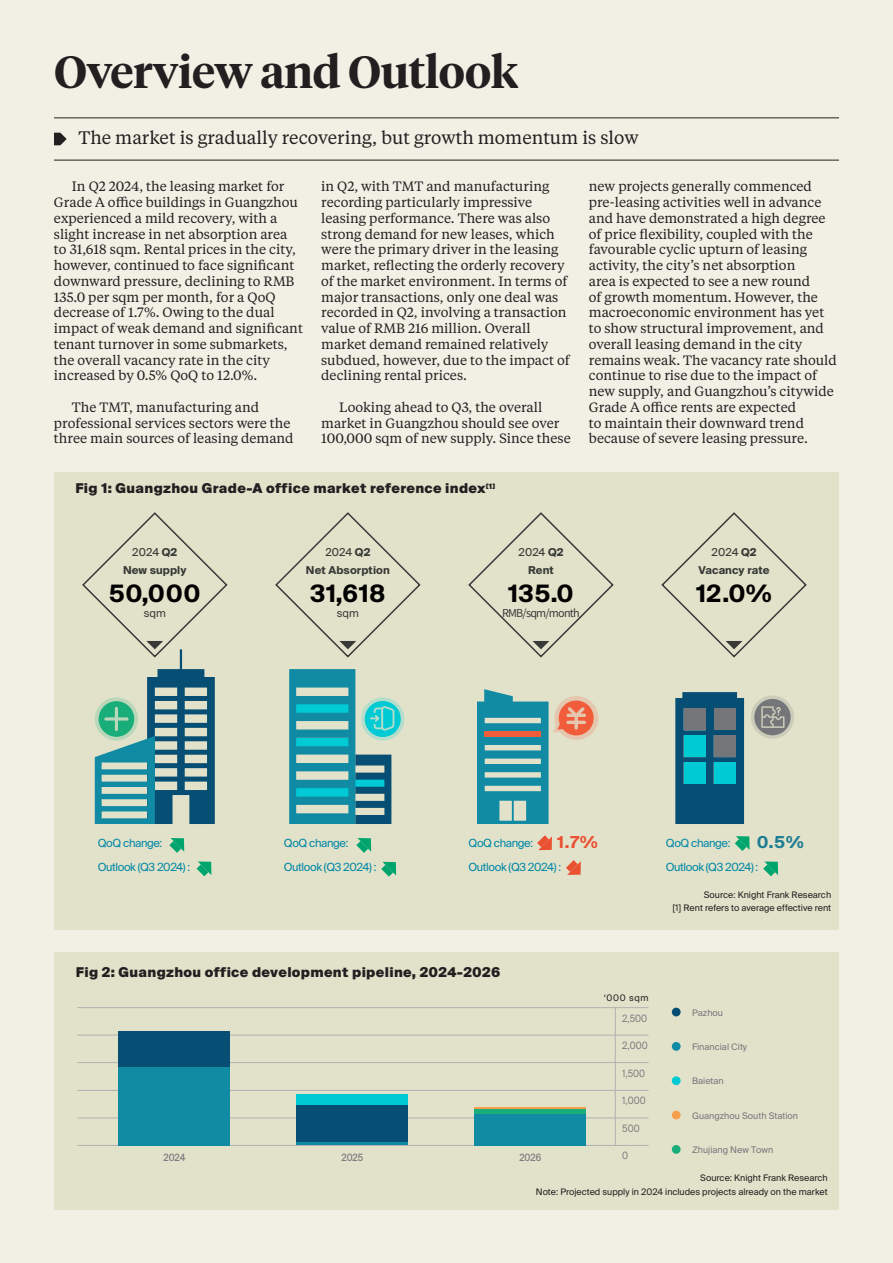
<style>
.page{position:relative;width:893px;height:1263px;background:#fff}
.page>*{position:absolute;margin:0;border:0;box-sizing:border-box;transform-origin:0 0}
.H2_Tiempos_Headline_30pt{font:600 45px "Tiempos Headline";letter-spacing:-.01em;color:#231f20}
.ARTICLE_BODY_COPY_1{font:700 24px "Suisse Intl";letter-spacing:.025em;color:#000}
.Tiempos_Text_12pt{font:18px "Tiempos Text";color:#231f20}
.ARTICLE_BODY_COPY_1-2{font:700 16.5px "Suisse Intl";color:#ea5131}
.ARTICLE_BODY_COPY_1-3{font:700 16.5px "Suisse Intl";color:#1d7d92}
.Tiempos_Text_9pt{font:13.5px/15.8px "Tiempos Text";color:#231f20}
.PUBLICATION_FURNITURE{font:900 13.5px "Suisse Intl";letter-spacing:.025em;color:#231f20}
.ARTICLE_BODY_COPY_1-4{font:11.25px "Suisse Intl";letter-spacing:-.035em;color:#0087a4}
.PUBLICATION_FURNITURE-2{font:700 10.8px "Suisse Intl";letter-spacing:.01em;color:#373a36}
.PUBLICATION_FURNITURE-3{font:10.8px "Suisse Intl";letter-spacing:.01em;color:#373a36}
.PUBLICATION_FURNITURE-4{font:10.8px "Noto Sans CJ Ksc";letter-spacing:-.075em;color:#373a36}
.t1{font:10.05px "Suisse Intl";color:#7b7d7f;scale:.9 1}
.t2{font:500 10.05px "Suisse Intl";color:#7b7d7f;scale:.9 1}
.ARTICLE_BODY_COPY_1-5{font:9px "Suisse Intl";color:#231f20}
.t3{font:9px "Suisse Intl";color:#76787b}
.PUBLICATION_FURNITURE-5{font:9px "Suisse Intl";letter-spacing:.07em;color:#231f20}
.s1{font-weight:700}
</style>
<div class="page">
<div style="left:0;top:0;width:893px;height:1262px;background:#f0f0e4"></div>
<hr style="left:54px;top:160px;width:785px;height:1px;background:#231f20">
<hr style="left:54px;top:118px;width:785px;height:1px;background:#231f20">
<svg style="left:54px;top:133px;width:13px;height:12px"></svg>
<div style="left:54px;top:952px;width:785px;height:257px;background:#e2e2cb"></div>
<hr style="left:77px;top:1118px;width:572px;height:1px;background:#b0b2b2">
<hr style="left:77px;top:1090px;width:572px;height:1px;background:#b0b2b2">
<hr style="left:77px;top:1062px;width:572px;height:1px;background:#b0b2b2">
<hr style="left:77px;top:1035px;width:572px;height:1px;background:#b0b2b2">
<hr style="left:77px;top:1007px;width:572px;height:1px;background:#b0b2b2">
<hr style="left:77px;top:1145px;width:572px;height:1px;background:#b0b2b2">
<div style="left:119px;top:1067px;width:111px;height:78px;background:#118ba4"></div>
<div style="left:119px;top:1032px;width:111px;height:35px;background:#064e73"></div>
<svg style="left:297px;top:1141px;width:111px;height:4px"></svg>
<div style="left:297px;top:1104px;width:111px;height:37px;background:#064e73"></div>
<div style="left:297px;top:1094px;width:111px;height:10px;background:#00cad4"></div>
<div style="left:475px;top:1113px;width:111px;height:32px;background:#118ba4"></div>
<hr style="left:475px;top:1109px;width:111px;height:4px;background:#19ae79">
<hr style="left:475px;top:1108px;width:111px;height:1px;background:#f6a04d">
<hr style="left:615px;top:1008px;width:1px;height:137px;background:#b0b2b2">
<div style="left:672px;top:1145px;width:9px;height:9px;background:#19ae79;border-radius:50%"></div>
<div style="left:672px;top:1111px;width:9px;height:8px;background:#f6a04d;border-radius:50%"></div>
<div style="left:672px;top:1076px;width:9px;height:9px;background:#00cad4;border-radius:50%"></div>
<div style="left:672px;top:1008px;width:9px;height:8px;background:#064e73;border-radius:50%"></div>
<div style="left:672px;top:1042px;width:9px;height:9px;background:#118ba4;border-radius:50%"></div>
<div style="left:54px;top:472px;width:784px;height:457px;background:#e2e2cb"></div>
<svg style="left:275px;top:512px;width:146px;height:146px"></svg>
<svg style="left:468px;top:512px;width:146px;height:146px"></svg>
<svg style="left:661px;top:512px;width:146px;height:146px"></svg>
<svg style="left:82px;top:512px;width:146px;height:312px"></svg>
<div style="left:361px;top:697px;width:43px;height:44px;background:#b5ddcc;border-radius:50%"></div>
<svg style="left:289px;top:669px;width:112px;height:155px"></svg>
<svg style="left:477px;top:689px;width:121px;height:135px"></svg>
<svg style="left:675px;top:692px;width:69px;height:132px;background:#0c5275"></svg>
<div style="left:714px;top:708px;width:22px;height:22px;background:#757679"></div>
<div style="left:684px;top:708px;width:22px;height:22px;background:#757679"></div>
<div style="left:684px;top:762px;width:22px;height:22px;background:#00cad4"></div>
<div style="left:714px;top:762px;width:22px;height:22px;background:#00cad4"></div>
<div style="left:684px;top:735px;width:22px;height:22px;background:#00cad4"></div>
<div style="left:714px;top:735px;width:22px;height:22px;background:#757679"></div>
<div style="left:751px;top:695px;width:43px;height:44px;background:#ccccba;border-radius:50%"></div>
<svg style="left:754px;top:699px;width:37px;height:36px"></svg>
<svg style="left:537px;top:835px;width:15px;height:15px"></svg>
<svg style="left:566px;top:860px;width:15px;height:15px"></svg>
<svg style="left:197px;top:861px;width:14px;height:15px"></svg>
<svg style="left:169px;top:838px;width:15px;height:15px"></svg>
<svg style="left:763px;top:861px;width:15px;height:15px"></svg>
<svg style="left:735px;top:836px;width:15px;height:15px"></svg>
<svg style="left:381px;top:862px;width:15px;height:15px"></svg>
<svg style="left:356px;top:838px;width:15px;height:15px"></svg>
<p class="H2_Tiempos_Headline_30pt" style="left:54px;top:41px;width:466px">Overview and Outlook</p>
<p class="Tiempos_Text_12pt" style="left:78px;top:126px;width:562px">The market is gradually recovering, but growth momentum is slow</p>
<p class="Tiempos_Text_9pt" style="left:54px;top:178px;width:250px;text-indent:18px">In Q2 2024, the leasing market for Grade A office buildings in Guangzhou experienced a mild recovery, with a slight increase in net absorption area to 31,618 sqm. Rental prices in the city, however, continued to face significant downward pressure, declining to RMB 135.0 per sqm per month, for a QoQ decrease of 1.7%. Owing to the dual impact of weak demand and significant tenant turnover in some submarkets, the overall vacancy rate in the city increased by 0.5% QoQ to 12.0%.</p>
<p class="Tiempos_Text_9pt" style="left:54px;top:399px;width:241px;text-indent:18px">The TMT, manufacturing and professional services sectors were the three main sources of leasing demand</p>
<p class="Tiempos_Text_9pt" style="left:321px;top:178px;width:250px">in Q2, with TMT and manufacturing recording particularly impressive leasing performance. There was also strong demand for new leases, which were the primary driver in the leasing market, reflecting the orderly recovery of the market environment. In terms of major transactions, only one deal was recorded in Q2, involving a transaction value of RMB 216 million. Overall market demand remained relatively subdued, however, due to the impact of declining rental prices.</p>
<p class="Tiempos_Text_9pt" style="left:321px;top:399px;width:251px;text-indent:18px">Looking ahead to Q3, the overall market in Guangzhou should see over<br>100,000 sqm of new supply. Since these</p>
<p class="PUBLICATION_FURNITURE" style="left:76px;top:480px;width:421px">Fig 1: Guangzhou Grade-A office market reference index<sup>[1]</sup></p>
<p class="Tiempos_Text_9pt" style="left:589px;top:178px;width:249px">new projects generally commenced pre-leasing activities well in advance and have demonstrated a high degree of price flexibility, coupled with the favourable cyclic upturn of leasing activity, the city’s net absorption<br>area is expected to see a new round<br>of growth momentum. However, the macroeconomic environment has yet to show structural improvement, and overall leasing demand in the city remains weak. The vacancy rate should continue to rise due to the impact of new supply, and Guangzhou’s citywide Grade A office rents are expected<br>to maintain their downward trend because of severe leasing pressure.</p>
<p class="PUBLICATION_FURNITURE-3" style="left:132px;top:546px;width:46px">2024 <span class="s1">Q2</span></p>
<p class="PUBLICATION_FURNITURE-2" style="left:123px;top:564px;width:65px">New supply</p>
<p class="ARTICLE_BODY_COPY_1" style="left:109px;top:580px;width:93px">50,000</p>
<p class="PUBLICATION_FURNITURE-3" style="left:144px;top:607px;width:24px">sqm</p>
<p class="PUBLICATION_FURNITURE-3" style="left:325px;top:546px;width:46px">2024 <span class="s1">Q2</span></p>
<p class="PUBLICATION_FURNITURE-2" style="left:306px;top:564px;width:85px">Net Absorption</p>
<p class="ARTICLE_BODY_COPY_1" style="left:310px;top:580px;width:77px">31,618</p>
<p class="PUBLICATION_FURNITURE-3" style="left:337px;top:607px;width:24px">sqm</p>
<p class="PUBLICATION_FURNITURE-3" style="left:518px;top:546px;width:46px">2024 <span class="s1">Q2</span></p>
<p class="PUBLICATION_FURNITURE-2" style="left:528px;top:564px;width:27px">Rent</p>
<p class="ARTICLE_BODY_COPY_1" style="left:508px;top:580px;width:67px">135.0</p>
<p class="PUBLICATION_FURNITURE-4" style="left:502px;top:607px;width:79px">RMB/sqm/month</p>
<p class="PUBLICATION_FURNITURE-3" style="left:711px;top:546px;width:46px">2024 <span class="s1">Q2</span></p>
<p class="PUBLICATION_FURNITURE-2" style="left:699px;top:564px;width:72px">Vacancy rate</p>
<p class="ARTICLE_BODY_COPY_1" style="left:696px;top:580px;width:78px">12.0%</p>
<p class="ARTICLE_BODY_COPY_1-4" style="left:98px;top:836px;width:66px">QoQ change:</p>
<p class="ARTICLE_BODY_COPY_1-4" style="left:98px;top:861px;width:94px">Outlook (Q3 2024) :</p>
<p class="ARTICLE_BODY_COPY_1-4" style="left:284px;top:836px;width:66px">QoQ change:</p>
<p class="ARTICLE_BODY_COPY_1-4" style="left:469px;top:836px;width:66px">QoQ change:</p>
<p class="ARTICLE_BODY_COPY_1-2" style="left:557px;top:833px;width:42px">1.7%</p>
<p class="ARTICLE_BODY_COPY_1-4" style="left:666px;top:837px;width:66px">QoQ change:</p>
<p class="ARTICLE_BODY_COPY_1-3" style="left:757px;top:833px;width:49px">0.5%</p>
<p class="ARTICLE_BODY_COPY_1-4" style="left:284px;top:860px;width:94px">Outlook (Q3 2024) :</p>
<p class="ARTICLE_BODY_COPY_1-4" style="left:469px;top:860px;width:94px">Outlook (Q3 2024) :</p>
<p class="ARTICLE_BODY_COPY_1-4" style="left:666px;top:860px;width:94px">Outlook (Q3 2024) :</p>
<p class="ARTICLE_BODY_COPY_1-5" style="left:704px;top:889px;width:129px">Source: Knight Frank Research</p>
<p class="ARTICLE_BODY_COPY_1-5" style="left:672px;top:903px;width:160px">[1] Rent refers to average effective rent</p>
<p class="PUBLICATION_FURNITURE" style="left:76px;top:964px;width:426px">Fig 2: Guangzhou office development pipeline, 2024-2026</p>
<p class="t2" style="left:164px;top:1152px;width:26px">2024</p>
<p class="t2" style="left:341px;top:1152px;width:26px">2025</p>
<p class="t2" style="left:519px;top:1152px;width:26px">2026</p>
<p class="PUBLICATION_FURNITURE-5" style="left:604px;top:993px;width:46px">‘000 sqm</p>
<p class="t1" style="left:622px;top:1012px;width:29px">2,500</p>
<p class="t1" style="left:622px;top:1040px;width:30px">2,000</p>
<p class="t1" style="left:622px;top:1067px;width:27px">1,500</p>
<p class="t1" style="left:622px;top:1095px;width:28px">1,000</p>
<p class="t1" style="left:622px;top:1122px;width:21px">500</p>
<p class="t1" style="left:622px;top:1150px;width:8px">0</p>
<p class="t3" style="left:692px;top:1007px;width:32px">Pazhou</p>
<p class="t3" style="left:692px;top:1041px;width:57px">Financial City</p>
<p class="t3" style="left:692px;top:1076px;width:33px">Baietan</p>
<p class="t3" style="left:692px;top:1110px;width:108px">Guangzhou South Station</p>
<p class="t3" style="left:692px;top:1144px;width:83px">Zhujiang New Town</p>
<p class="ARTICLE_BODY_COPY_1-5" style="left:700px;top:1173px;width:129px">Source: Knight Frank Research</p>
<p class="ARTICLE_BODY_COPY_1-5" style="left:536px;top:1186px;width:293px">Note: Projected supply in 2024 includes projects already on the market</p>
</div>
